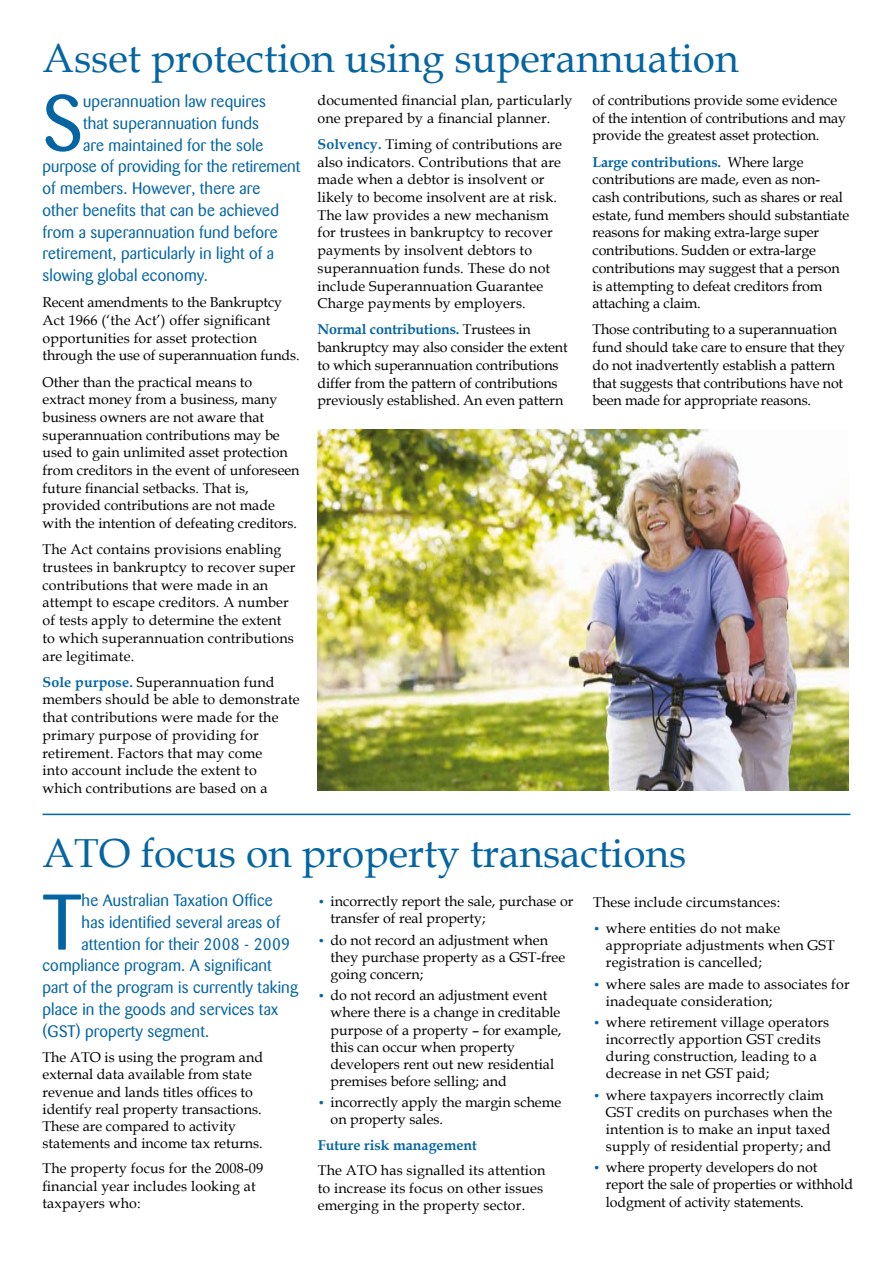
<style>
.page{position:relative;width:893px;height:1263px;background:#fff}
.page>*{position:absolute;margin:0;border:0;box-sizing:border-box;transform-origin:0 0}
.t1{font:78.15px "Barmeno";color:#0565a2}
.t2{font:40.5px "Book Antiqua";color:#0565a2}
.t3{font:16.5px "Barmeno";letter-spacing:.01em;color:#0565a2}
.t4{font:14.25px/17.7px "Book Antiqua";color:#000}
.t5{font:700 14.25px "Book Antiqua";color:#0565a2}
.t6{font:12px "Book Antiqua";color:#0565a2}
.s1{font-weight:700;color:#0565a2}
</style>
<div class="page">
<hr style="left:43px;top:814px;width:807px;height:1px;background:#0565a2">
<img style="left:318px;top:429px;width:531px;height:362px">
<h2 class="t2" style="left:43px;top:30px;width:698px">Asset protection using superannuation</h2>
<p class="t4" style="left:317px;top:91px;width:257px">documented financial plan, particularly one prepared by a financial planner.</p>
<p class="t4" style="left:317px;top:135px;width:246px"><span class="s1">Solvency.</span> Timing of contributions are also indicators. Contributions that are made when a debtor is insolvent or likely to become insolvent are at risk.<br>The law provides a new mechanism for trustees in bankruptcy to recover payments by insolvent debtors to superannuation funds. These do not include Superannuation Guarantee Charge payments by employers.</p>
<p class="t4" style="left:317px;top:320px;width:252px"><span class="s1">Normal contributions.</span> Trustees in bankruptcy may also consider the extent to which superannuation contributions differ from the pattern of contributions previously established. An even pattern</p>
<h1 class="t1" style="left:43px;top:78px;width:42px">S</h1>
<p class="t3" style="left:83px;top:92px;width:184px">uperannuation law requires</p>
<p class="t4" style="left:592px;top:91px;width:255px">of contributions provide some evidence of the intention of contributions and may provide the greatest asset protection.</p>
<p class="t4" style="left:592px;top:153px;width:258px"><span class="s1">Large contributions.</span> Where large contributions are made, even as non&shy;cash contributions, such as shares or real estate, fund members should substantiate reasons for making extra-large super contributions. Sudden or extra-large contributions may suggest that a person is attempting to defeat creditors from attaching a claim.</p>
<p class="t4" style="left:592px;top:320px;width:254px">Those contributing to a superannuation fund should take care to ensure that they do not inadvertently establish a pattern that suggests that contributions have not been made for appropriate reasons.</p>
<p class="t3" style="left:83px;top:113px;width:177px">that superannuation funds</p>
<p class="t3" style="left:83px;top:135px;width:182px">are maintained for the sole</p>
<p class="t3" style="left:43px;top:157px;width:259px">purpose of providing for the retirement</p>
<p class="t3" style="left:43px;top:179px;width:219px">of members. However, there are</p>
<p class="t3" style="left:43px;top:200px;width:238px">other benefits that can be achieved</p>
<p class="t3" style="left:43px;top:222px;width:237px">from a superannuation fund before</p>
<p class="t3" style="left:43px;top:244px;width:233px">retirement, particularly in light of a</p>
<p class="t3" style="left:43px;top:266px;width:167px">slowing global economy.</p>
<p class="t4" style="left:43px;top:293px;width:259px">Recent amendments to the Bankruptcy Act 1966 (‘the Act’) offer significant opportunities for asset protection through the use of superannuation funds.</p>
<p class="t4" style="left:43px;top:372px;width:259px">Other than the practical means to<br>extract money from a business, many business owners are not aware that superannuation contributions may be used to gain unlimited asset protection from creditors in the event of unforeseen future financial setbacks. That is, provided contributions are not made with the intention of defeating creditors.</p>
<p class="t4" style="left:43px;top:540px;width:254px">The Act contains provisions enabling trustees in bankruptcy to recover super contributions that were made in an attempt to escape creditors. A number of tests apply to determine the extent to which superannuation contributions are legitimate.</p>
<p class="t4" style="left:43px;top:673px;width:259px"><span class="s1">Sole purpose.</span> Superannuation fund members should be able to demonstrate that contributions were made for the primary purpose of providing for retirement. Factors that may come<br>into account include the extent to which contributions are based on a</p>
<h2 class="t2" style="left:43px;top:825px;width:645px">ATO focus on property transactions</h2>
<h1 class="t1" style="left:43px;top:877px;width:41px">T</h1>
<p class="t3" style="left:82px;top:891px;width:193px">he Australian Taxation Office</p>
<p class="t4" style="left:331px;top:892px;width:244px;line-height:17.1px">incorrectly report the sale, purchase or transfer of real property;</p>
<p class="t4" style="left:331px;top:931px;width:236px;line-height:17.1px">do not record an adjustment when they purchase property as a GST-free going concern;</p>
<p class="t4" style="left:331px;top:986px;width:232px;line-height:17.1px">do not record an adjustment event where there is a change in creditable purpose of a property – for example, this can occur when property developers rent out new residential premises before selling; and</p>
<p class="t4" style="left:331px;top:1093px;width:232px;line-height:17.1px">incorrectly apply the margin scheme on property sales.</p>
<p class="t5" style="left:318px;top:1135px;width:161px">Future risk management</p>
<p class="t4" style="left:318px;top:1162px;width:229px;line-height:17.1px">The ATO has signalled its attention to increase its focus on other issues emerging in the property sector.</p>
<p class="t4" style="left:593px;top:889px;width:189px;line-height:25.7px;text-align:right">These include circumstances: where entities do not make</p>
<p class="t4" style="left:606px;top:936px;width:230px;line-height:17.1px">appropriate adjustments when GST registration is cancelled;</p>
<p class="t4" style="left:606px;top:975px;width:245px;line-height:17.1px">where sales are made to associates for inadequate consideration;</p>
<p class="t4" style="left:606px;top:1013px;width:225px;line-height:17.1px">where retirement village operators incorrectly apportion GST credits during construction, leading to a decrease in net GST paid;</p>
<p class="t4" style="left:606px;top:1086px;width:228px;line-height:17.1px">where taxpayers incorrectly claim GST credits on purchases when the intention is to make an input taxed supply of residential property; and</p>
<p class="t4" style="left:606px;top:1158px;width:249px;line-height:17.1px">where property developers do not report the sale of properties or withhold lodgment of activity statements.</p>
<p class="t6" style="left:318px;top:894px;width:9px">•</p>
<p class="t6" style="left:318px;top:932px;width:9px">•</p>
<p class="t3" style="left:82px;top:913px;width:200px">has identified several areas of</p>
<p class="t3" style="left:82px;top:934px;width:210px">attention for their 2008 - 2009</p>
<p class="t3" style="left:43px;top:956px;width:231px">compliance program. A significant</p>
<p class="t3" style="left:43px;top:978px;width:257px">part of the program is currently taking</p>
<p class="t3" style="left:43px;top:1000px;width:237px">place in the goods and services tax</p>
<p class="t3" style="left:43px;top:1021px;width:168px">(GST) property segment.</p>
<p class="t4" style="left:43px;top:1048px;width:222px;line-height:17.1px">The ATO is using the program and external data available from state revenue and lands titles offices to identify real property transactions.<br>These are compared to activity statements and income tax returns.</p>
<p class="t4" style="left:43px;top:1160px;width:222px;line-height:17.1px">The property focus for the 2008-09 financial year includes looking at taxpayers who:</p>
<p class="t6" style="left:593px;top:920px;width:9px">•</p>
<p class="t6" style="left:593px;top:976px;width:9px">•</p>
<p class="t6" style="left:593px;top:1014px;width:9px">•</p>
<p class="t6" style="left:318px;top:988px;width:9px">•</p>
<p class="t6" style="left:593px;top:1087px;width:9px">•</p>
<p class="t6" style="left:318px;top:1095px;width:9px">•</p>
<p class="t6" style="left:593px;top:1160px;width:9px">•</p>
</div>
